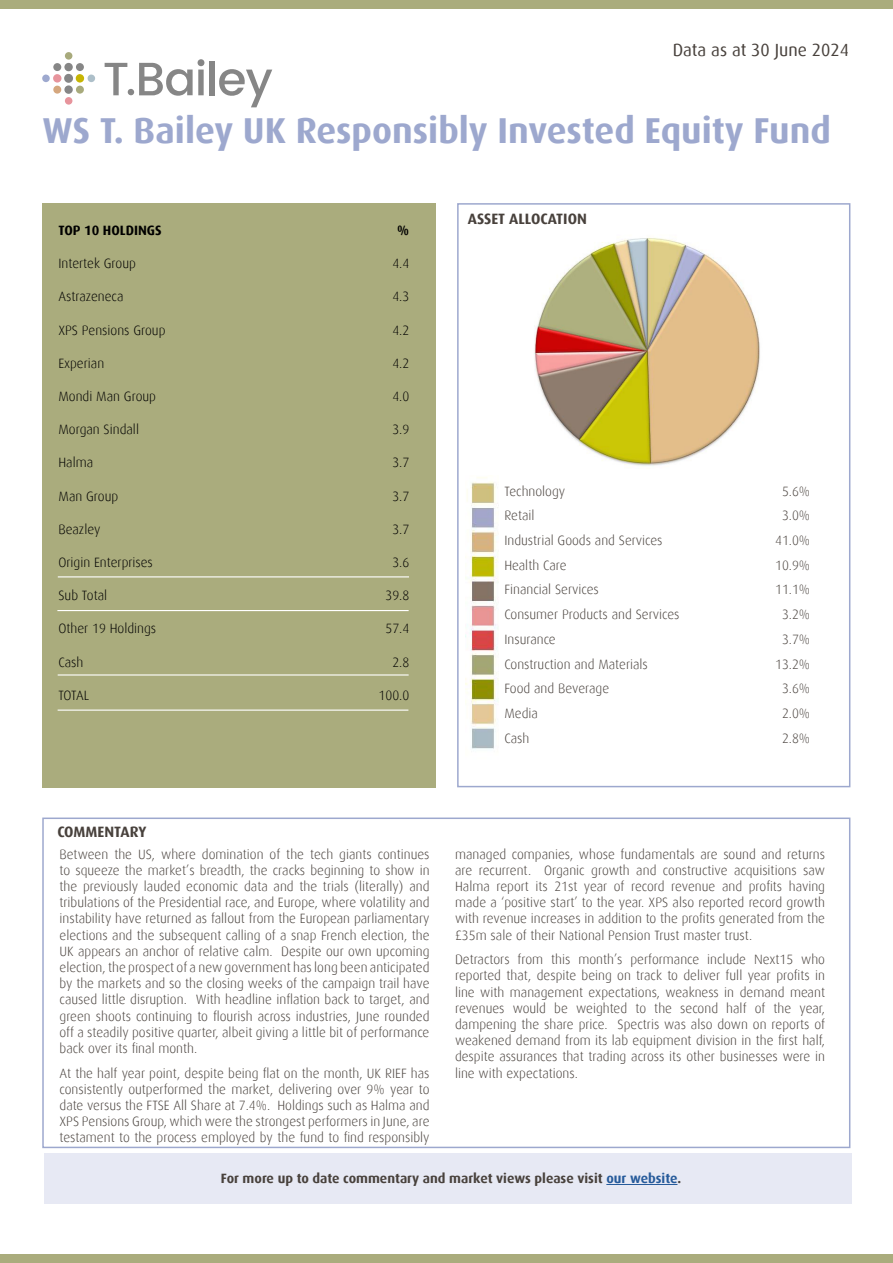
<style>
.page{position:relative;width:893px;height:1263px;background:#fff}
.page>*{position:absolute;margin:0;border:0;box-sizing:border-box;transform-origin:0 0}
.t1{font:700 36px "Dax";color:#9da8ce}
.t2{font:17.55px "Dax";color:#48413c}
.t3{font:700 15px "Dax";color:#48413c}
.t4{font:300 13.5px/16.2px "Dax";color:#48413c;text-align:justify}
.t5{font:300 13.5px "Dax";color:#000}
.t6{font:700 13.5px "Dax";color:#48413c}
.t7{font:700 13.5px "Dax";color:#000}
.s1{color:#275b9b}
</style>
<div class="page">
<div style="left:42px;top:203px;width:393px;height:584px;background:#aaac7d"></div>
<hr style="left:57px;top:610px;width:352px;height:1px;background:#fff">
<hr style="left:58px;top:709px;width:350px;height:2px;background:#fff">
<hr style="left:58px;top:674px;width:351px;height:1px;background:#fff">
<div style="left:0;top:1254px;width:893px;height:9px;background:#aaac7d"></div>
<div style="left:0;top:0;width:893px;height:9px;background:#aaac7d"></div>
<svg style="left:42px;top:52px;width:53px;height:53px"></svg>
<svg style="left:105px;top:59px;width:99px;height:37px"></svg>
<div style="left:209px;top:61px;width:6px;height:34px;background:#868686"></div>
<svg style="left:219px;top:69px;width:53px;height:38px"></svg>
<hr style="left:58px;top:576px;width:351px;height:1px;background:#fff">
<div style="left:457px;top:203px;width:393px;height:584px;border:2px solid #9da8ce"></div>
<img style="left:534px;top:237px;width:226px;height:229px">
<div style="left:42px;top:817px;width:808px;height:331px;border:2px solid #9da8ce"></div>
<div style="left:44px;top:1153px;width:808px;height:50px;background:#e7e9f4"></div>
<hr style="left:606px;top:1184px;width:71px;height:1px;background:#275b9b">
<img style="left:466px;top:477px;width:33px;height:273px">
<p class="t2" style="left:673px;top:41px;width:178px">Data as at 30 June 2024</p>
<h1 class="t1" style="left:43px;top:111px;width:790px">WS T. Bailey UK Responsibly Invested Equity Fund</h1>
<p class="t7" style="left:58px;top:223px;width:105px">TOP 10 HOLDINGS</p>
<p class="t7" style="left:397px;top:223px;width:13px">%</p>
<p class="t5" style="left:58px;top:256px;width:79px">Intertek Group</p>
<p class="t5" style="left:392px;top:256px;width:18px">4.4</p>
<p class="t5" style="left:58px;top:289px;width:67px">Astrazeneca</p>
<p class="t5" style="left:392px;top:289px;width:18px">4.3</p>
<p class="t5" style="left:58px;top:322px;width:109px">XPS Pensions Group</p>
<p class="t5" style="left:392px;top:322px;width:18px">4.2</p>
<p class="t5" style="left:58px;top:356px;width:47px">Experian</p>
<p class="t5" style="left:392px;top:356px;width:18px">4.2</p>
<p class="t5" style="left:58px;top:389px;width:99px">Mondi Man Group</p>
<p class="t5" style="left:392px;top:389px;width:18px">4.0</p>
<p class="t5" style="left:58px;top:422px;width:82px">Morgan Sindall</p>
<p class="t5" style="left:392px;top:422px;width:18px">3.9</p>
<p class="t5" style="left:58px;top:455px;width:36px">Halma</p>
<p class="t5" style="left:392px;top:455px;width:18px">3.7</p>
<p class="t5" style="left:58px;top:489px;width:61px">Man Group</p>
<p class="t5" style="left:392px;top:489px;width:18px">3.7</p>
<p class="t5" style="left:58px;top:522px;width:43px">Beazley</p>
<p class="t5" style="left:392px;top:522px;width:18px">3.7</p>
<p class="t5" style="left:58px;top:555px;width:96px">Origin Enterprises</p>
<p class="t5" style="left:392px;top:555px;width:18px">3.6</p>
<p class="t5" style="left:58px;top:588px;width:50px">Sub Total</p>
<p class="t5" style="left:385px;top:588px;width:25px">39.8</p>
<p class="t5" style="left:58px;top:621px;width:99px">Other 19 Holdings</p>
<p class="t5" style="left:385px;top:621px;width:25px">57.4</p>
<p class="t5" style="left:58px;top:655px;width:27px">Cash</p>
<p class="t5" style="left:392px;top:655px;width:18px">2.8</p>
<p class="t5" style="left:58px;top:688px;width:32px">TOTAL</p>
<p class="t5" style="left:379px;top:688px;width:32px">100.0</p>
<p class="t3" style="left:468px;top:211px;width:121px">ASSET ALLOCATION</p>
<p class="t4" style="left:504px;top:483px;width:62px">Technology</p>
<p class="t4" style="left:782px;top:483px;width:30px">5.6%</p>
<p class="t4" style="left:504px;top:508px;width:32px">Retail</p>
<p class="t4" style="left:782px;top:508px;width:30px">3.0%</p>
<p class="t4" style="left:504px;top:532px;width:160px">Industrial Goods and Services</p>
<p class="t4" style="left:775px;top:532px;width:37px">41.0%</p>
<p class="t4" style="left:504px;top:557px;width:64px">Health Care</p>
<p class="t4" style="left:775px;top:557px;width:37px">10.9%</p>
<p class="t4" style="left:504px;top:582px;width:96px">Financial Services</p>
<p class="t4" style="left:775px;top:582px;width:37px">11.1%</p>
<p class="t4" style="left:504px;top:606px;width:177px">Consumer Products and Services</p>
<p class="t4" style="left:782px;top:606px;width:30px">3.2%</p>
<p class="t4" style="left:504px;top:631px;width:53px">Insurance</p>
<p class="t4" style="left:782px;top:631px;width:30px">3.7%</p>
<p class="t4" style="left:504px;top:656px;width:145px">Construction and Materials</p>
<p class="t4" style="left:775px;top:656px;width:37px">13.2%</p>
<p class="t4" style="left:504px;top:681px;width:106px">Food and Beverage</p>
<p class="t4" style="left:782px;top:681px;width:30px">3.6%</p>
<p class="t4" style="left:504px;top:705px;width:35px">Media</p>
<p class="t4" style="left:782px;top:705px;width:30px">2.0%</p>
<p class="t4" style="left:504px;top:730px;width:27px">Cash</p>
<p class="t4" style="left:782px;top:730px;width:30px">2.8%</p>
<p class="t3" style="left:57px;top:823px;width:91px">COMMENTARY</p>
<p class="t4" style="left:60px;top:846px;width:372px">Between the US, where domination of the tech giants continues to squeeze the market’s breadth, the cracks beginning to show in the previously lauded economic data and the trials (literally) and tribulations of the Presidential race, and Europe, where volatility and instability have returned as fallout from the European parliamentary elections and the subsequent calling of a snap French election, the UK appears an anchor of relative calm. Despite our own upcoming election, the prospect of a new government has long been anticipated by the markets and so the closing weeks of the campaign trail have caused little disruption. With headline inflation back to target, and green shoots continuing to flourish across industries, June rounded off a steadily positive quarter, albeit giving a little bit of performance back over its final month.</p>
<p class="t4" style="left:60px;top:1065px;width:372px">At the half year point, despite being flat on the month, UK RIEF has consistently outperformed the market, delivering over 9% year to date versus the FTSE All Share at 7.4%. Holdings such as Halma and XPS Pensions Group, which were the strongest performers in June, are testament to the process employed by the fund to find responsibly</p>
<p class="t4" style="left:455px;top:846px;width:372px">managed companies, whose fundamentals are sound and returns are recurrent. Organic growth and constructive acquisitions saw Halma report its 21st year of record revenue and profits having made a ‘positive start’ to the year. XPS also reported record growth with revenue increases in addition to the profits generated from the £35m sale of their National Pension Trust master trust.</p>
<p class="t4" style="left:455px;top:951px;width:372px">Detractors from this month’s performance include Next15 who reported that, despite being on track to deliver full year profits in line with management expectations, weakness in demand meant revenues would be weighted to the second half of the year, dampening the share price. Spectris was also down on reports of weakened demand from its lab equipment division in the first half, despite assurances that trading across its other businesses were in line with expectations.</p>
<p class="t6" style="left:221px;top:1171px;width:462px">For more up to date commentary and market views please visit <span class="s1">our website</span>.</p>
</div>
